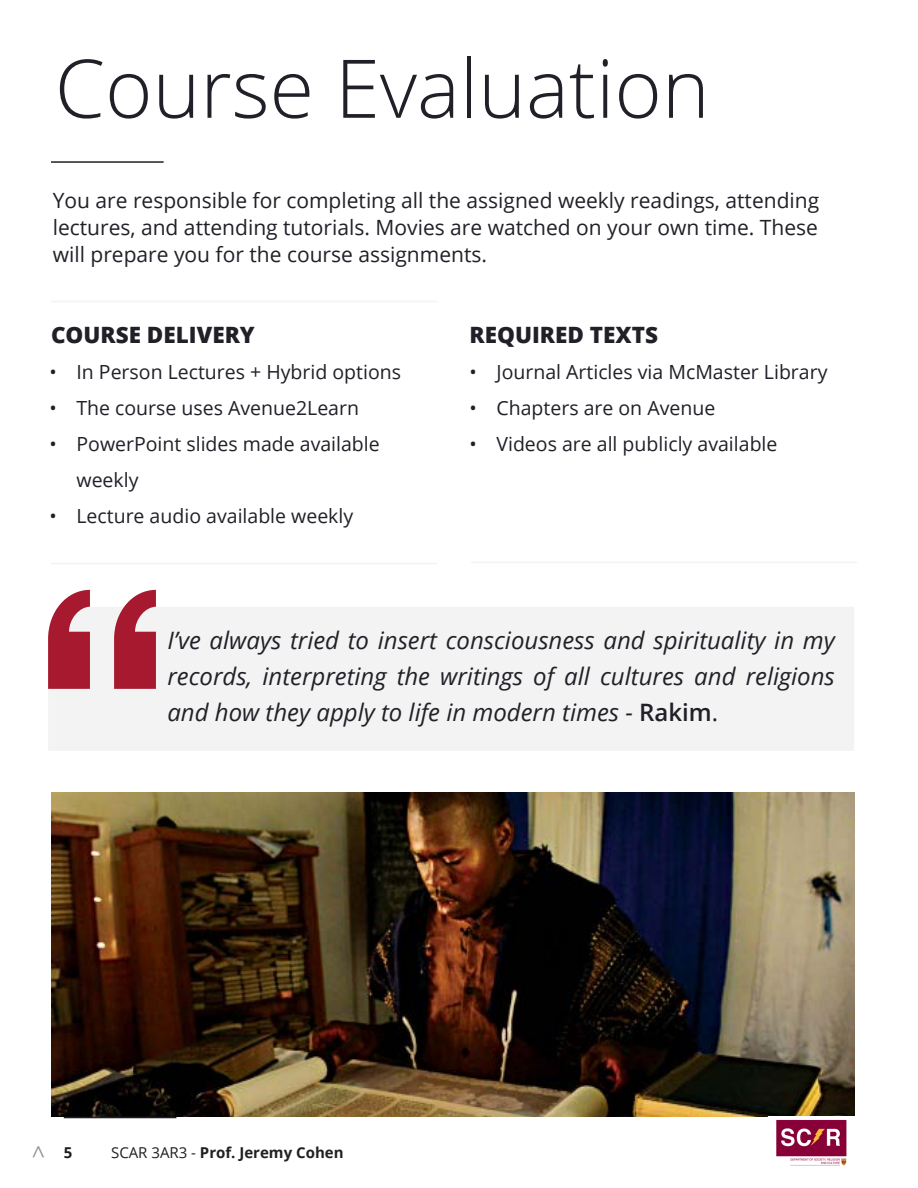
<style>
.page{position:relative;width:918px;height:1188px;background:#fff}
.page>*{position:absolute;margin:0;border:0;box-sizing:border-box;transform-origin:0 0}
.Left{font:300 81px "Open Sans";color:#202028}
.t1{font:27px "Minion Pro";color:#929296}
.Quote_Justified_Left{font:italic 24px/36px "Open Sans";color:#202028;text-align:justify}
.H_Left_-_Indent_10{font:800 22.5px "Open Sans";color:#202028}
.Left-2{font:21px/27px "Open Sans";color:#202028;text-align:justify}
.t2{font:19.5px/36px "Open Sans";color:#202028}
.t3{font:700 15px "Open Sans";color:#231f20}
.s1{font-weight:600;font-style:normal}
.s2{font-style:normal}
.s3{font-weight:400}
</style>
<div class="page">
<div style="left:48px;top:607px;width:806px;height:143px;background:#f3f3f3"></div>
<svg style="left:48px;top:590px;width:108px;height:99px"></svg>
<hr style="left:471px;top:562px;width:386px;height:1px;background:#f3f3f3">
<hr style="left:51px;top:301px;width:386px;height:1px;background:#f3f3f3">
<img style="left:51px;top:793px;width:803px;height:324px">
<hr style="left:51px;top:563px;width:386px;height:1px;background:#f3f3f3">
<img style="left:776px;top:1119px;width:71px;height:47px">
<hr style="left:51px;top:161px;width:113px;height:2px;background:#202028">
<hr style="left:64px;top:1117px;width:112px;height:1px;background:#202028">
<p class="Left" style="left:55px;top:33px;width:656px">Course Evaluation</p>
<p class="Left-2" style="left:53px;top:186px;width:768px">You are responsible for completing all the assigned weekly readings, attending lectures, and attending tutorials. Movies are watched on your own time. These will prepare you for the course assignments.</p>
<p class="H_Left_-_Indent_10" style="left:51px;top:317px;width:205px">COURSE DELIVERY</p>
<p class="H_Left_-_Indent_10" style="left:470px;top:317px;width:190px">REQUIRED TEXTS</p>
<p class="t2" style="left:50px;top:353px;width:353px">• In Person Lectures + Hybrid options</p>
<p class="t2" style="left:50px;top:389px;width:311px">• The course uses Avenue2Learn</p>
<p class="t2" style="left:77px;top:425px;width:305px;text-indent:-27px">• PowerPoint slides made available weekly</p>
<p class="t2" style="left:50px;top:497px;width:305px">• Lecture audio available weekly</p>
<p class="t2" style="left:470px;top:353px;width:360px">• Journal Articles via McMaster Library</p>
<p class="t2" style="left:470px;top:389px;width:247px">• Chapters are on Avenue</p>
<p class="t2" style="left:470px;top:425px;width:310px">• Videos are all publicly available</p>
<p class="Quote_Justified_Left" style="left:167px;top:621px;width:669px">I’ve always tried to insert consciousness and spirituality in my records, interpreting the writings of all cultures and religions and how they apply to life in modern times - <span class="s1">Rakim</span><span class="s2">.</span></p>
<p class="t1" style="left:31px;top:1136px;width:17px">^</p>
<p class="t3" style="left:64px;top:1142px;width:10px">5</p>
<p class="t3" style="left:111px;top:1142px;width:234px"><span class="s3">SCAR 3AR3 -</span> Prof. Jeremy Cohen</p>
</div>
